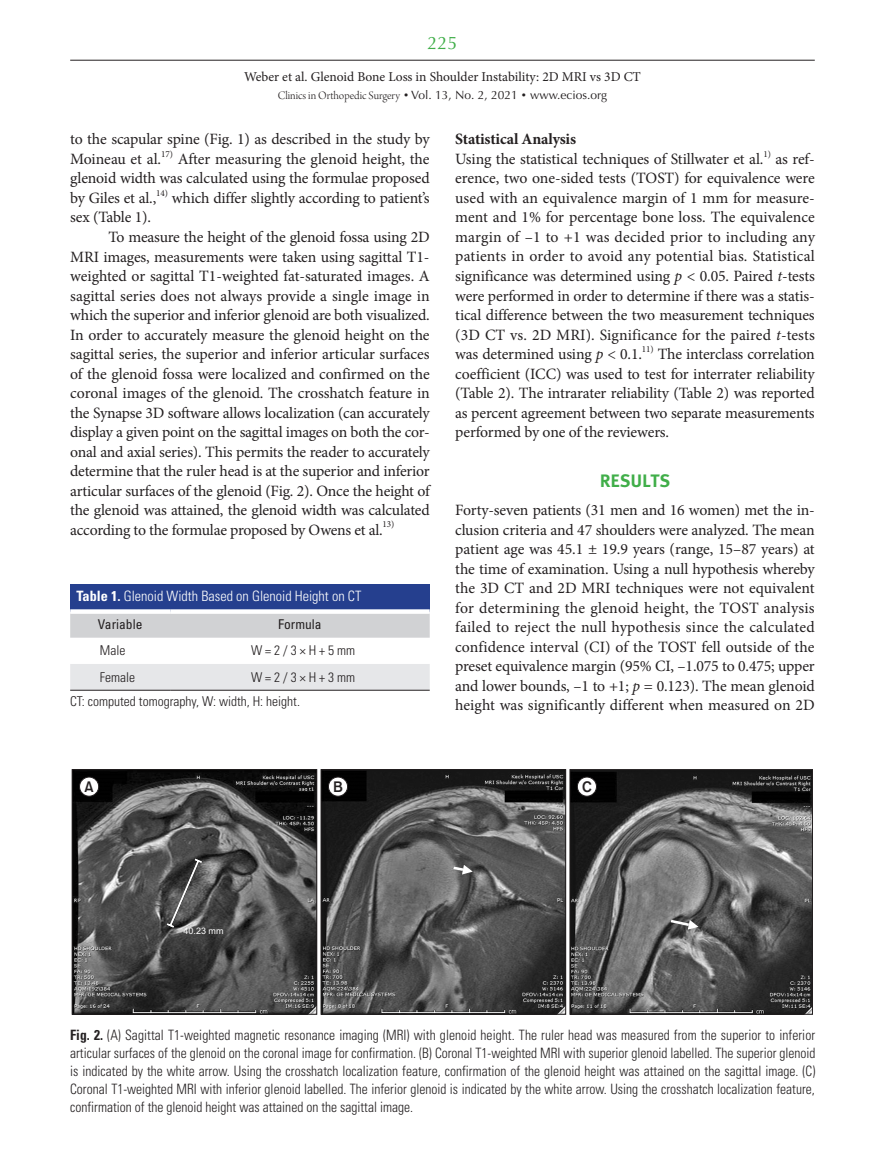
<style>
.page{position:relative;width:885px;height:1170px;background:#fff}
.page>*{position:absolute;margin:0;border:0;box-sizing:border-box;transform-origin:0 0}
.t1{font:700 18px "Meta Plus";letter-spacing:-.01em;color:#40ae49}
.t2{font:18px "Optima LT Std";color:#40ae49}
.t3{font:15.75px/19.5px "Minion Pro";letter-spacing:-.01em;color:#231f20;text-align:justify}
.t4{font:700 15.75px "Minion Pro";letter-spacing:-.01em;color:#231f20}
.t5{font:15px "Gothic 725 BT Bold A";color:#231f20}
.t6{font:300 condensed 14.25px/18px "Univers LT Std";color:#231f20;text-align:justify;scale:.95 1}
.t7{font:300 condensed 14.25px "Univers LT Std";color:#fff}
.t8{font:300 condensed 13.5px/24.9px "Univers LT Std";color:#231f20}
.t9{font:13.5px "Minion Pro";color:#231f20}
.t10{font:condensed 13.5px "Univers LT Std";color:#231f20}
.t11{font:12px "Optima LT Std";color:#231f20}
.t12{font:9.15px "Minion Pro";letter-spacing:-.01em;color:#231f20}
.t13{font:9px "Arial";color:#fff}
.s1{font-family:"Arno Pro Light Display"}
.s2{font-size:9px}
.s3{font-style:italic}
.s4{font-weight:700}
</style>
<div class="page">
<hr style="left:70px;top:60px;width:744px;height:1px;background:#231f20">
<div style="left:70px;top:584px;width:359px;height:27px;background:#253f8e"></div>
<div style="left:70px;top:613px;width:359px;height:24px;background:#d1d2d4"></div>
<div style="left:70px;top:664px;width:359px;height:25px;background:#e6e7e9"></div>
<svg style="left:70px;top:609px;width:100px;height:3px"></svg>
<svg style="left:170px;top:609px;width:259px;height:3px"></svg>
<hr style="left:70px;top:689px;width:100px;height:1px;background:#231f20">
<hr style="left:170px;top:689px;width:259px;height:1px;background:#231f20">
<svg style="left:72px;top:769px;width:740px;height:245px;background:#535353"></svg>
<svg style="left:450px;top:864px;width:22px;height:10px"></svg>
<svg style="left:668px;top:917px;width:30px;height:12px"></svg>
<svg style="left:165px;top:857px;width:39px;height:72px;background:#585858"></svg>
<p class="t2" style="left:427px;top:32px;width:32px">225</p>
<p class="t9" style="left:244px;top:68px;width:398px">Weber et al. Glenoid Bone Loss in Shoulder Instability: 2D MRI vs 3D CT</p>
<p class="t11" style="left:278px;top:88px;width:331px"><span class="s1">Clinics in Orthopedic Surgery</span> <span class="s2">•</span> Vol. 13, No. 2, 2021 <span class="s2">•</span> www.ecios.org</p>
<p class="t3" style="left:70px;top:130px;width:361px">to the scapular spine (Fig. 1) as described in the study by<br>Moineau et al.</p>
<p class="t4" style="left:455px;top:128px;width:122px">Statistical Analysis</p>
<p class="t3" style="left:455px;top:149px;width:310px">Using the statistical techniques of Stillwater et al.</p>
<p class="t12" style="left:763px;top:147px;width:9px">1)</p>
<p class="t12" style="left:161px;top:147px;width:13px">17)</p>
<p class="t3" style="left:70px;top:149px;width:361px;text-indent:108px">After measuring the glenoid height, the glenoid width was calculated using the formulae proposed by Giles et al.,</p>
<p class="t3" style="left:455px;top:149px;width:361px;text-indent:320px">as ref&shy;erence, two one-sided tests (TOST) for equivalence were used with an equivalence margin of 1 mm for measure&shy;ment and 1% for percentage bone loss. The equivalence margin of –1 to +1 was decided prior to including any patients in order to avoid any potential bias. Statistical significance was determined using <span class="s3">p</span> &lt; 0.05. Paired <span class="s3">t</span>-tests were performed in order to determine if there was a statis&shy;tical difference between the two measurement techniques (3D CT vs. 2D MRI). Significance for the paired <span class="s3">t</span>-tests was determined using <span class="s3">p</span> &lt; 0.1.</p>
<p class="t12" style="left:156px;top:186px;width:13px">14)</p>
<p class="t3" style="left:172px;top:188px;width:259px">which differ slightly according to patient’s</p>
<p class="t3" style="left:70px;top:208px;width:82px">sex (Table 1).</p>
<p class="t3" style="left:108px;top:227px;width:323px">To measure the height of the glenoid fossa using 2D</p>
<p class="t3" style="left:70px;top:247px;width:361px">MRI images, measurements were taken using sagittal T1-</p>
<p class="t3" style="left:70px;top:266px;width:361px">weighted or sagittal T1-weighted fat-saturated images. A</p>
<p class="t3" style="left:70px;top:286px;width:361px">sagittal series does not always provide a single image in</p>
<p class="t3" style="left:70px;top:305px;width:361px">which the superior and inferior glenoid are both visualized.</p>
<p class="t3" style="left:70px;top:325px;width:361px">In order to accurately measure the glenoid height on the</p>
<p class="t3" style="left:70px;top:344px;width:361px">sagittal series, the superior and inferior articular surfaces</p>
<p class="t3" style="left:70px;top:364px;width:361px">of the glenoid fossa were localized and confirmed on the</p>
<p class="t3" style="left:70px;top:383px;width:361px">coronal images of the glenoid. The crosshatch feature in</p>
<p class="t3" style="left:70px;top:403px;width:361px">the Synapse 3D software allows localization (can accurately</p>
<p class="t3" style="left:70px;top:422px;width:361px">display a given point on the sagittal images on both the cor-</p>
<p class="t3" style="left:70px;top:442px;width:361px">onal and axial series). This permits the reader to accurately</p>
<p class="t3" style="left:70px;top:461px;width:361px">determine that the ruler head is at the superior and inferior</p>
<p class="t3" style="left:70px;top:481px;width:361px">articular surfaces of the glenoid (Fig. 2). Once the height of</p>
<p class="t3" style="left:70px;top:500px;width:361px">the glenoid was attained, the glenoid width was calculated</p>
<p class="t3" style="left:70px;top:520px;width:314px">according to the formulae proposed by Owens et al.</p>
<p class="t12" style="left:382px;top:518px;width:13px">13)</p>
<p class="t12" style="left:641px;top:342px;width:13px">11)</p>
<p class="t3" style="left:455px;top:344px;width:361px;text-indent:202px">The interclass correlation coefficient (ICC) was used to test for interrater reliability (Table 2). The intrarater reliability (Table 2) was reported as percent agreement between two separate measurements performed by one of the reviewers.</p>
<p class="t1" style="left:599px;top:470px;width:72px">RESULTS</p>
<p class="t3" style="left:455px;top:500px;width:361px">Forty-seven patients (31 men and 16 women) met the in&shy;clusion criteria and 47 shoulders were analyzed. The mean patient age was 45.1 ± 19.9 years (range, 15–87 years) at the time of examination. Using a null hypothesis whereby the 3D CT and 2D MRI techniques were not equivalent for determining the glenoid height, the TOST analysis failed to reject the null hypothesis since the calculated confidence interval (CI) of the TOST fell outside of the preset equivalence margin (95% CI, –1.075 to 0.475; upper and lower bounds, –1 to +1; <span class="s3">p</span> = 0.123). The mean glenoid height was significantly different when measured on 2D</p>
<p class="t7" style="left:77px;top:587px;width:286px"><span class="s4">Table 1.</span> Glenoid Width Based on Glenoid Height on CT</p>
<p class="t10" style="left:98px;top:615px;width:46px">Variable</p>
<p class="t10" style="left:278px;top:615px;width:45px">Formula</p>
<p class="t8" style="left:100px;top:638px;width:27px">Male</p>
<p class="t8" style="left:251px;top:638px;width:106px">W = 2 / 3 × H + 5 mm</p>
<p class="t8" style="left:100px;top:664px;width:37px">Female</p>
<p class="t8" style="left:70px;top:664px;width:286px;text-indent:181px">W = 2 / 3 × H + 3 mm<br>CT: computed tomography, W: width, H: height.</p>
<p class="t5" style="left:85px;top:777px;width:11px">A</p>
<p class="t5" style="left:333px;top:777px;width:11px">B</p>
<p class="t5" style="left:582px;top:777px;width:11px">C</p>
<p class="t13" style="left:183px;top:927px;width:42px">40.23 mm</p>
<p class="t6" style="left:70px;top:1025px;width:786px"><span class="s4">Fig. 2.</span> (A) Sagittal T1-weighted magnetic resonance imaging (MRI) with glenoid height. The ruler head was measured from the superior to inferior articular surfaces of the glenoid on the coronal image for confirmation. (B) Coronal T1-weighted MRI with superior glenoid labelled. The superior glenoid is indicated by the white arrow. Using the crosshatch localization feature, confirmation of the glenoid height was attained on the sagittal image. (C)<br>Coronal T1-weighted MRI with inferior glenoid labelled. The inferior glenoid is indicated by the white arrow. Using the crosshatch localization feature, confirmation of the glenoid height was attained on the sagittal image.</p>
</div>
